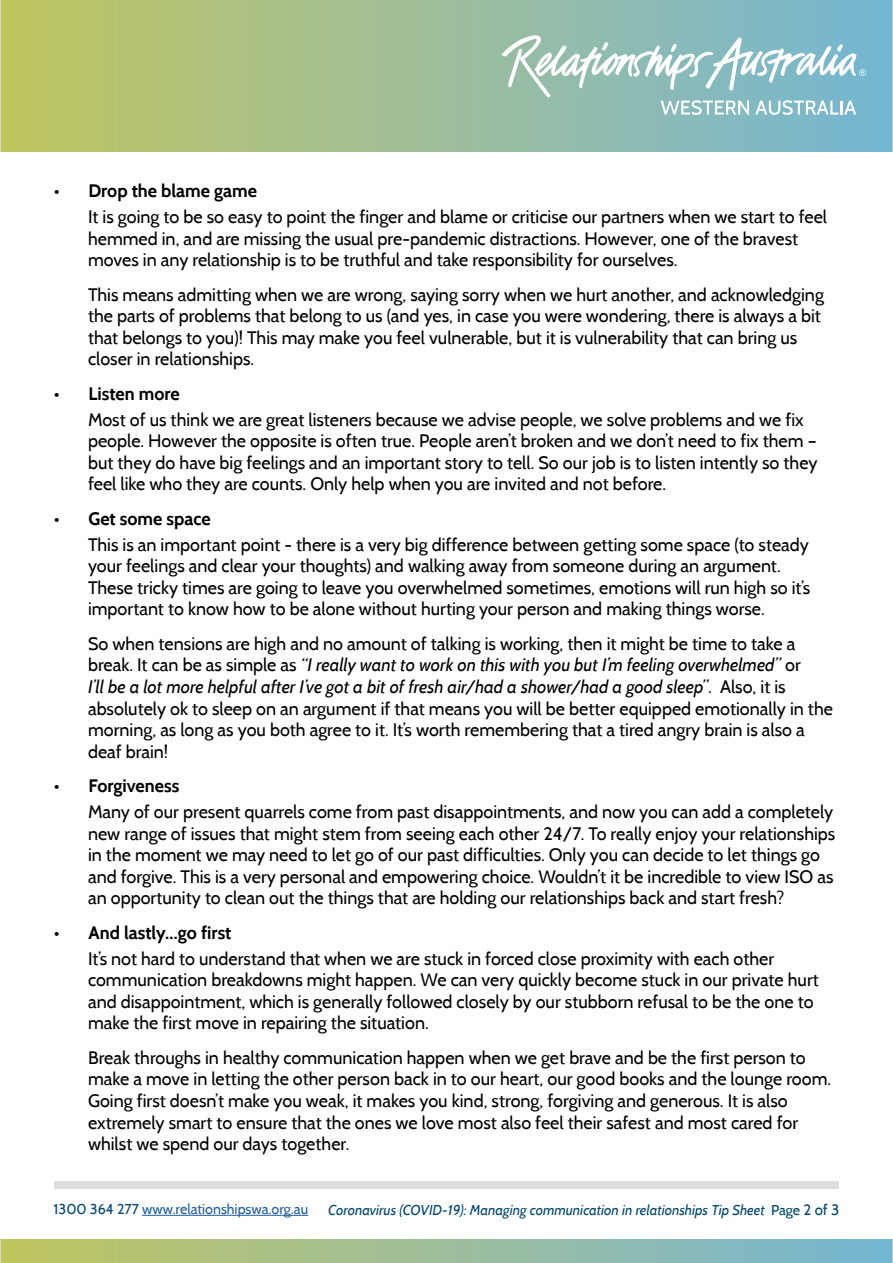
<style>
.page{position:relative;width:893px;height:1263px;background:#fff}
.page>*{position:absolute;margin:0;border:0;box-sizing:border-box;transform-origin:0 0}
.t1{font:18px/21.6px "Cabin";color:#000}
.t2{font:700 18px "Cabin";color:#000}
.t3{font:italic 14.25px "Cabin";color:#00466d}
.t4{font:14.25px "Cabin";color:#205d9e}
.s1{font-style:italic}
.s2{color:#00466d}
.s3{font-style:normal}
.s4{font-style:normal;font-size:15px}
</style>
<div class="page">
<img style="left:0;top:0;width:893px;height:152px">
<svg style="left:501px;top:35px;width:365px;height:80px"></svg>
<img style="left:0;top:1240px;width:893px;height:23px">
<div style="left:54px;top:1181px;width:785px;height:7px;background:#dcddde"></div>
<hr style="left:142px;top:1215px;width:166px;height:1px;background:#205d9e">
<p class="t2" style="left:54px;top:180px;width:204px">• Drop the blame game</p>
<p class="t1" style="left:88px;top:206px;width:741px">It is going to be so easy to point the finger and blame or criticise our partners when we start to feel hemmed in, and are missing the usual pre-pandemic distractions. However, one of the bravest moves in any relationship is to be truthful and take responsibility for ourselves.</p>
<p class="t1" style="left:88px;top:283px;width:737px">This means admitting when we are wrong, saying sorry when we hurt another, and acknowledging the parts of problems that belong to us (and yes, in case you were wondering, there is always a bit that belongs to you)! This may make you feel vulnerable, but it is vulnerability that can bring us closer in relationships.</p>
<p class="t2" style="left:54px;top:382px;width:127px">• Listen more</p>
<p class="t1" style="left:88px;top:408px;width:731px">Most of us think we are great listeners because we advise people, we solve problems and we fix people. However the opposite is often true. People aren’t broken and we don’t need to fix them – but they do have big feelings and an important story to tell. So our job is to listen intently so they feel like who they are counts. Only help when you are invited and not before.</p>
<p class="t2" style="left:54px;top:507px;width:158px">• Get some space</p>
<p class="t1" style="left:88px;top:533px;width:724px">This is an important point - there is a very big difference between getting some space (to steady your feelings and clear your thoughts) and walking away from someone during an argument.<br>These tricky times are going to leave you overwhelmed sometimes, emotions will run high so it’s important to know how to be alone without hurting your person and making things worse.</p>
<p class="t1" style="left:88px;top:632px;width:746px">So when tensions are high and no amount of talking is working, then it might be time to take a break. It can be as simple as <span class="s1">“I really want to work on this with you but I’m feeling overwhelmed”</span> or<br><span class="s1">I’ll be a lot more helpful after I’ve got a bit of fresh air/had a shower/had a good sleep”</span>. Also, it is absolutely ok to sleep on an argument if that means you will be better equipped emotionally in the morning, as long as you both agree to it. It’s worth remembering that a tired angry brain is also a deaf brain!</p>
<p class="t2" style="left:54px;top:775px;width:127px">• Forgiveness</p>
<p class="t1" style="left:88px;top:801px;width:749px">Many of our present quarrels come from past disappointments, and now you can add a completely new range of issues that might stem from seeing each other 24/7. To really enjoy your relationships in the moment we may need to let go of our past difficulties. Only you can decide to let things go and forgive. This is a very personal and empowering choice. Wouldn’t it be incredible to view ISO as an opportunity to clean out the things that are holding our relationships back and start fresh?</p>
<p class="t2" style="left:54px;top:921px;width:179px">• And lastly…go first</p>
<p class="t1" style="left:88px;top:947px;width:732px">It’s not hard to understand that when we are stuck in forced close proximity with each other communication breakdowns might happen. We can very quickly become stuck in our private hurt and disappointment, which is generally followed closely by our stubborn refusal to be the one to make the first move in repairing the situation.</p>
<p class="t1" style="left:88px;top:1046px;width:745px">Break throughs in healthy communication happen when we get brave and be the first person to make a move in letting the other person back in to our heart, our good books and the lounge room.<br>Going first doesn’t make you weak, it makes you kind, strong, forgiving and generous. It is also extremely smart to ensure that the ones we love most also feel their safest and most cared for whilst we spend our days together.</p>
<p class="t4" style="left:54px;top:1200px;width:256px"><span class="s2">1300 364 277</span> www.relationshipswa.org.au</p>
<p class="t3" style="left:328px;top:1201px;width:513px">Coronavirus (COVID-19): Managing communication in relationships Tip Sheet <span class="s3">Page</span> <span class="s4">2 of 3</span></p>
</div>
